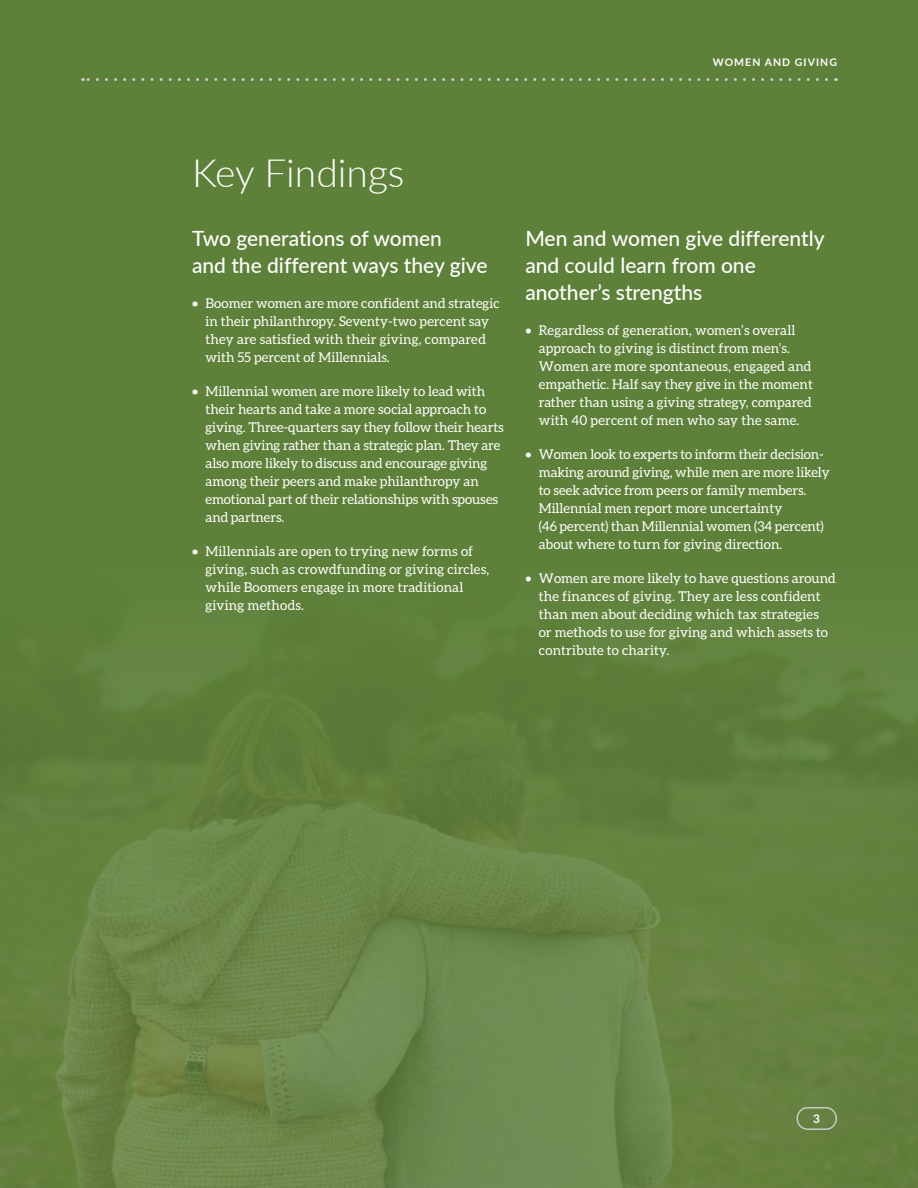
<style>
.page{position:relative;width:918px;height:1188px;background:#5d8139}
.page>*{position:absolute;margin:0;border:0;box-sizing:border-box;transform-origin:0 0}
.t1{font:300 39px "Lato";color:#fff}
.t2{font:500 21px/27px "Lato";color:#fff}
.t3{font:13.5px/18px "Aleo";color:#fff}
.t4{font:700 12px "Lato";color:#fff}
.t5{font:700 10.5px "Lato";letter-spacing:.1em;color:#fff}
</style>
<div class="page">
<img style="left:0;top:676px;width:918px;height:512px">
<div style="left:796px;top:1107px;width:41px;height:23px;border:2px solid #c6cacc;border-radius:11px"></div>
<svg style="left:82px;top:78px;width:745px;height:3px"></svg>
<p class="t5" style="left:713px;top:54px;width:126px">WOMEN AND GIVING</p>
<h1 class="t1" style="left:192px;top:146px;width:214px">Key Findings</h1>
<h2 class="t2" style="left:192px;top:224px;width:297px">Two generations of women<br>and the different ways they give</h2>
<p class="t3" style="left:206px;top:294px;width:295px;text-indent:-14px">• Boomer women are more confident and strategic in their philanthropy. Seventy-two percent say they are satisfied with their giving, compared with 55 percent of Millennials.</p>
<p class="t3" style="left:206px;top:382px;width:300px;text-indent:-14px">• Millennial women are more likely to lead with their hearts and take a more social approach to giving. Three-quarters say they follow their hearts when giving rather than a strategic plan. They are also more likely to discuss and encourage giving among their peers and make philanthropy an emotional part of their relationships with spouses and partners.</p>
<p class="t3" style="left:206px;top:542px;width:285px;text-indent:-14px">• Millennials are open to trying new forms of giving, such as crowdfunding or giving circles, while Boomers engage in more traditional giving methods.</p>
<h2 class="t2" style="left:525px;top:224px;width:301px">Men and women give differently and could learn from one another’s strengths</h2>
<p class="t3" style="left:539px;top:321px;width:276px;text-indent:-14px">• Regardless of generation, women’s overall approach to giving is distinct from men’s.<br>Women are more spontaneous, engaged and empathetic. Half say they give in the moment rather than using a giving strategy, compared with 40 percent of men who say the same.</p>
<p class="t3" style="left:539px;top:445px;width:292px;text-indent:-14px">• Women look to experts to inform their decision&shy;making around giving, while men are more likely to seek advice from peers or family members.<br>Millennial men report more uncertainty<br>(46 percent) than Millennial women (34 percent) about where to turn for giving direction.</p>
<p class="t3" style="left:539px;top:569px;width:298px;text-indent:-14px">• Women are more likely to have questions around the finances of giving. They are less confident than men about deciding which tax strategies<br>or methods to use for giving and which assets to contribute to charity.</p>
<p class="t4" style="left:813px;top:1110px;width:8px">3</p>
</div>
